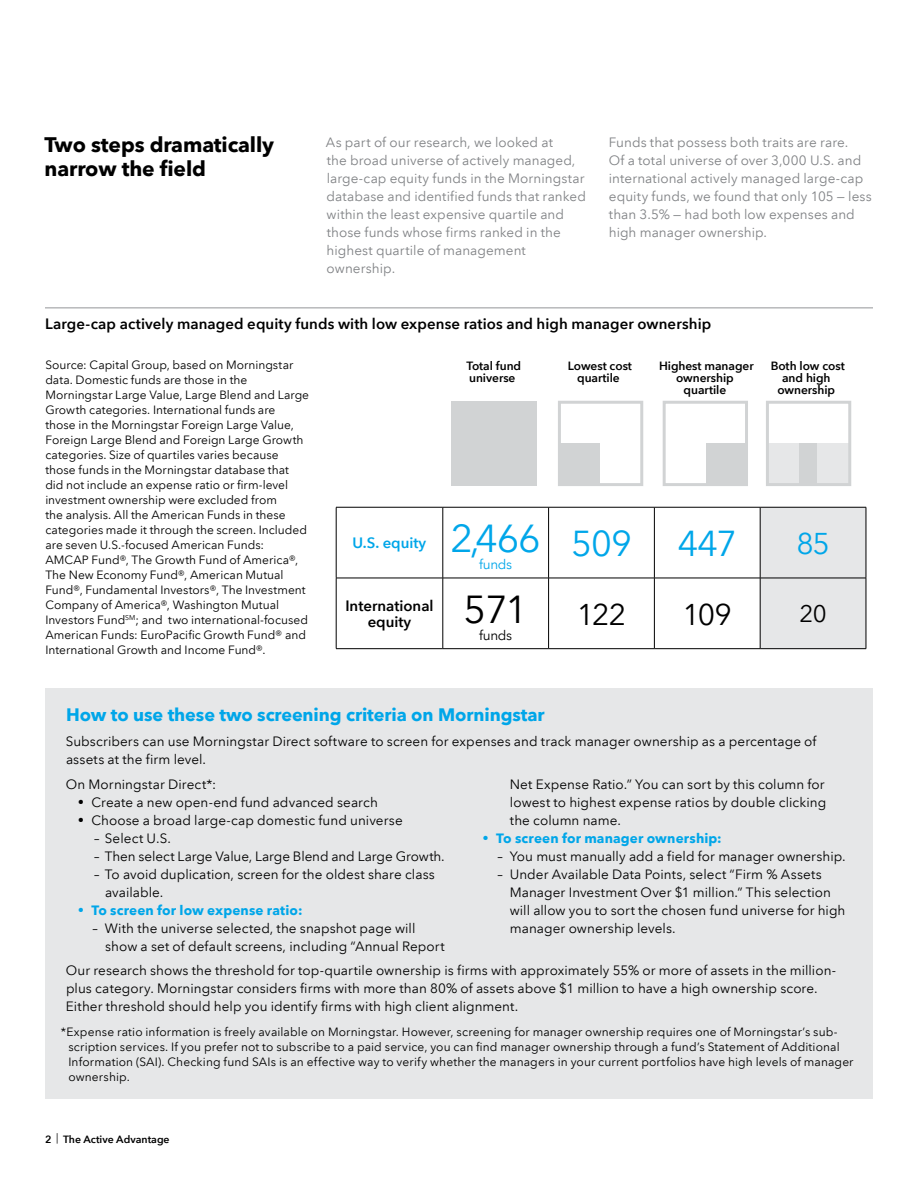
<style>
.page{position:relative;width:918px;height:1188px;background:#fff}
.page>*{position:absolute;margin:0;border:0;box-sizing:border-box;transform-origin:0 0}
.t1{font:39px "Avenir Next LT Com";color:#00a6e9}
.t2{font:39px "Avenir Next LT Com";color:#000}
.t3{font:36px "Avenir Next LT Com";letter-spacing:-.03em;color:#00a6e9}
.t4{font:30px "Avenir Next LT Com";letter-spacing:-.045em;color:#000}
.t5{font:30px "Avenir Next LT Com";color:#00a6e9}
.t6{font:24px "Avenir Next LT Com";color:#000}
.t7{font:700 21px/24px "Avenir Next LT Com";letter-spacing:-.005em;color:#000}
.t8{font:700 18px "Avenir Next LT Com";letter-spacing:-.005em;color:#00a6e9}
.t9{font:600 15px/16.5px "Avenir Next LT Com";letter-spacing:.005em;color:#000;text-align:center}
.t10{font:600 15px "Avenir Next LT Com";color:#00a6e9}
.t11{font:13.5px/18px "Avenir Next LT Com";letter-spacing:.005em;color:#000}
.t12{font:13.5px/18px "Avenir Next LT Com";letter-spacing:.005em;color:#808285}
.t13{font:700 13.5px "Avenir Next LT Com";letter-spacing:.01em;color:#00a6e9}
.t14{font:13.5px "Avenir Next LT Com";letter-spacing:-.025em;color:#00a6e9}
.t15{font:12px/15px "Avenir Next LT Com";letter-spacing:.005em;color:#000}
.t16{font:600 12px/12px "Avenir Next LT Com";letter-spacing:-.005em;color:#000;text-align:center}
.t17{font:600 10.5px "Avenir Next LT Com";color:#000}
.s1{font-weight:700;font-size:21px}
.s2{font-size:21px}
.s3{font-weight:400}
</style>
<div class="page">
<div style="left:45px;top:688px;width:828px;height:411px;background:#e6e7e8"></div>
<hr style="left:45px;top:308px;width:828px;height:1px;background:#939598">
<div style="left:761px;top:508px;width:105px;height:140px;background:#e6e7e8"></div>
<hr style="left:866px;top:507px;width:1px;height:71px;background:#000">
<hr style="left:866px;top:578px;width:1px;height:70px;background:#000">
<hr style="left:548px;top:507px;width:1px;height:71px;background:#000">
<hr style="left:654px;top:507px;width:1px;height:71px;background:#000">
<hr style="left:760px;top:507px;width:1px;height:71px;background:#000">
<hr style="left:443px;top:578px;width:106px;height:1px;background:#000">
<hr style="left:549px;top:578px;width:105px;height:1px;background:#000">
<hr style="left:548px;top:578px;width:1px;height:70px;background:#000">
<hr style="left:654px;top:578px;width:106px;height:1px;background:#000">
<hr style="left:654px;top:578px;width:1px;height:70px;background:#000">
<hr style="left:760px;top:578px;width:106px;height:1px;background:#000">
<hr style="left:760px;top:578px;width:1px;height:70px;background:#000">
<hr style="left:443px;top:648px;width:106px;height:1px;background:#000">
<hr style="left:549px;top:648px;width:105px;height:1px;background:#000">
<hr style="left:654px;top:648px;width:106px;height:1px;background:#000">
<hr style="left:760px;top:648px;width:106px;height:1px;background:#000">
<hr style="left:443px;top:507px;width:1px;height:71px;background:#000">
<hr style="left:336px;top:578px;width:107px;height:1px;background:#000">
<hr style="left:443px;top:578px;width:1px;height:70px;background:#000">
<hr style="left:336px;top:648px;width:107px;height:1px;background:#000">
<hr style="left:336px;top:507px;width:1px;height:71px;background:#000">
<hr style="left:336px;top:578px;width:1px;height:70px;background:#000">
<hr style="left:336px;top:507px;width:107px;height:1px;background:#000">
<hr style="left:443px;top:507px;width:106px;height:1px;background:#000">
<hr style="left:549px;top:507px;width:105px;height:1px;background:#000">
<hr style="left:654px;top:507px;width:106px;height:1px;background:#000">
<hr style="left:760px;top:507px;width:106px;height:1px;background:#000">
<div style="left:767px;top:443px;width:82px;height:42px;background:#e6e7e8"></div>
<div style="left:558px;top:401px;width:85px;height:85px;border:3px solid #d1d3d4"></div>
<div style="left:559px;top:443px;width:41px;height:42px;background:#d1d3d4"></div>
<div style="left:663px;top:401px;width:85px;height:85px;border:3px solid #d1d3d4"></div>
<div style="left:706px;top:443px;width:41px;height:42px;background:#d1d3d4"></div>
<div style="left:451px;top:401px;width:86px;height:85px;background:#d1d3d4"></div>
<div style="left:766px;top:401px;width:85px;height:85px;border:3px solid #d1d3d4"></div>
<div style="left:800px;top:443px;width:17px;height:42px;background:#d1d3d4"></div>
<h3 class="t7" style="left:45px;top:133px;width:231px">Two steps dramatically narrow the field</h3>
<p class="t12" style="left:326px;top:133px;width:262px">As part of our research, we looked at<br>the broad universe of actively managed, large-cap equity funds in the Morningstar database and identified funds that ranked within the least expensive quartile and those funds whose firms ranked in the highest quartile of management ownership.</p>
<p class="t12" style="left:609px;top:133px;width:265px">Funds that possess both traits are rare.<br>Of a total universe of over 3,000 U.S. and international actively managed large-cap equity funds, we found that only 105 — less than 3.5% — had both low expenses and high manager ownership.</p>
<p class="t9" style="left:45px;top:315px;width:668px">Large-cap actively managed equity funds with low expense ratios and high manager ownership</p>
<p class="t15" style="left:45px;top:358px;width:265px">Source: Capital Group, based on Morningstar data. Domestic funds are those in the Morningstar Large Value, Large Blend and Large Growth categories. International funds are<br>those in the Morningstar Foreign Large Value, Foreign Large Blend and Foreign Large Growth categories. Size of quartiles varies because those funds in the Morningstar database that did not include an expense ratio or firm-level investment ownership were excluded from<br>the analysis. All the American Funds in these categories made it through the screen. Included are seven U.S.-focused American Funds:<br>AMCAP Fund®, The Growth Fund of America®, The New Economy Fund®, American Mutual Fund®, Fundamental Investors®, The Investment Company of America®, Washington Mutual Investors Fund<sup>SM</sup>; and two international-focused American Funds: EuroPacific Growth Fund® and International Growth and Income Fund®.</p>
<p class="t16" style="left:466px;top:360px;width:56px;text-align:left">Total fund universe</p>
<p class="t16" style="left:659px;top:360px;width:96px">Highest manager ownership quartile</p>
<p class="t16" style="left:771px;top:360px;width:76px">Both low cost and high ownership</p>
<p class="t16" style="left:568px;top:360px;width:66px">Lowest cost quartile</p>
<p class="t10" style="left:353px;top:534px;width:75px">U.S. equity</p>
<h1 class="t1" style="left:450px;top:516px;width:92px">2,466</h1>
<p class="t14" style="left:479px;top:556px;width:34px">funds</p>
<h2 class="t3" style="left:571px;top:522px;width:62px">509</h2>
<h2 class="t3" style="left:677px;top:522px;width:61px">447</h2>
<h3 class="t5" style="left:796px;top:526px;width:35px">85</h3>
<p class="t9" style="left:345px;top:597px;width:90px">International equity</p>
<h1 class="t2" style="left:464px;top:587px;width:66px">571</h1>
<p class="t11" style="left:479px;top:626px;width:34px">funds</p>
<h3 class="t4" style="left:577px;top:596px;width:51px">122</h3>
<h3 class="t4" style="left:683px;top:596px;width:51px">109</h3>
<h3 class="t6" style="left:799px;top:600px;width:29px">20</h3>
<h3 class="t8" style="left:66px;top:704px;width:480px">How to use these two screening criteria on Morningstar</h3>
<p class="t11" style="left:66px;top:732px;width:752px">Subscribers can use Morningstar Direct software to screen for expenses and track manager ownership as a percentage of assets at the firm level.</p>
<p class="t11" style="left:78px;top:775px;width:327px;text-indent:-12px">On Morningstar Direct*:<br><span class="s1">·</span> Create a new open-end fund advanced search<br><span class="s1">·</span> Choose a broad large-cap domestic fund universe</p>
<p class="t11" style="left:94px;top:829px;width:78px">– Select U.S.</p>
<p class="t11" style="left:94px;top:847px;width:352px">– Then select Large Value, Large Blend and Large Growth.</p>
<p class="t11" style="left:94px;top:865px;width:342px">– To avoid duplication, screen for the oldest share class</p>
<p class="t11" style="left:105px;top:883px;width:60px">available.</p>
<p class="t13" style="left:78px;top:902px;width:226px"><span class="s2">·</span> To screen for low expense ratio:</p>
<p class="t11" style="left:105px;top:919px;width:341px;text-indent:-13px">– With the universe selected, the snapshot page will show a set of default screens, including “Annual Report</p>
<p class="t11" style="left:510px;top:775px;width:316px">Net Expense Ratio.” You can sort by this column for</p>
<p class="t11" style="left:510px;top:793px;width:318px">lowest to highest expense ratios by double clicking</p>
<p class="t11" style="left:510px;top:811px;width:112px">the column name.</p>
<p class="t13" style="left:483px;top:830px;width:241px"><span class="s2">·</span> To screen for manager ownership:</p>
<p class="t11" style="left:497px;top:847px;width:350px">– You must manually add a field for manager ownership.</p>
<p class="t11" style="left:510px;top:865px;width:337px;text-indent:-12px">– Under Available Data Points, select “Firm % Assets Manager Investment Over $1 million.” This selection will allow you to sort the chosen fund universe for high manager ownership levels.</p>
<p class="t11" style="left:66px;top:962px;width:772px">Our research shows the threshold for top-quartile ownership is firms with approximately 55% or more of assets in the million&shy;plus category. Morningstar considers firms with more than 80% of assets above $1 million to have a high ownership score.<br>Either threshold should help you identify firms with high client alignment.</p>
<p class="t15" style="left:68px;top:1025px;width:787px;text-indent:-8px">*Expense ratio information is freely available on Morningstar. However, screening for manager ownership requires one of Morningstar’s sub&shy;scription services. If you prefer not to subscribe to a paid service, you can find manager ownership through a fund’s Statement of Additional Information (SAI). Checking fund SAIs is an effective way to verify whether the managers in your current portfolios have high levels of manager ownership.</p>
<p class="t17" style="left:45px;top:1133px;width:126px">2 <span class="s3">|</span> The Active Advantage</p>
</div>
